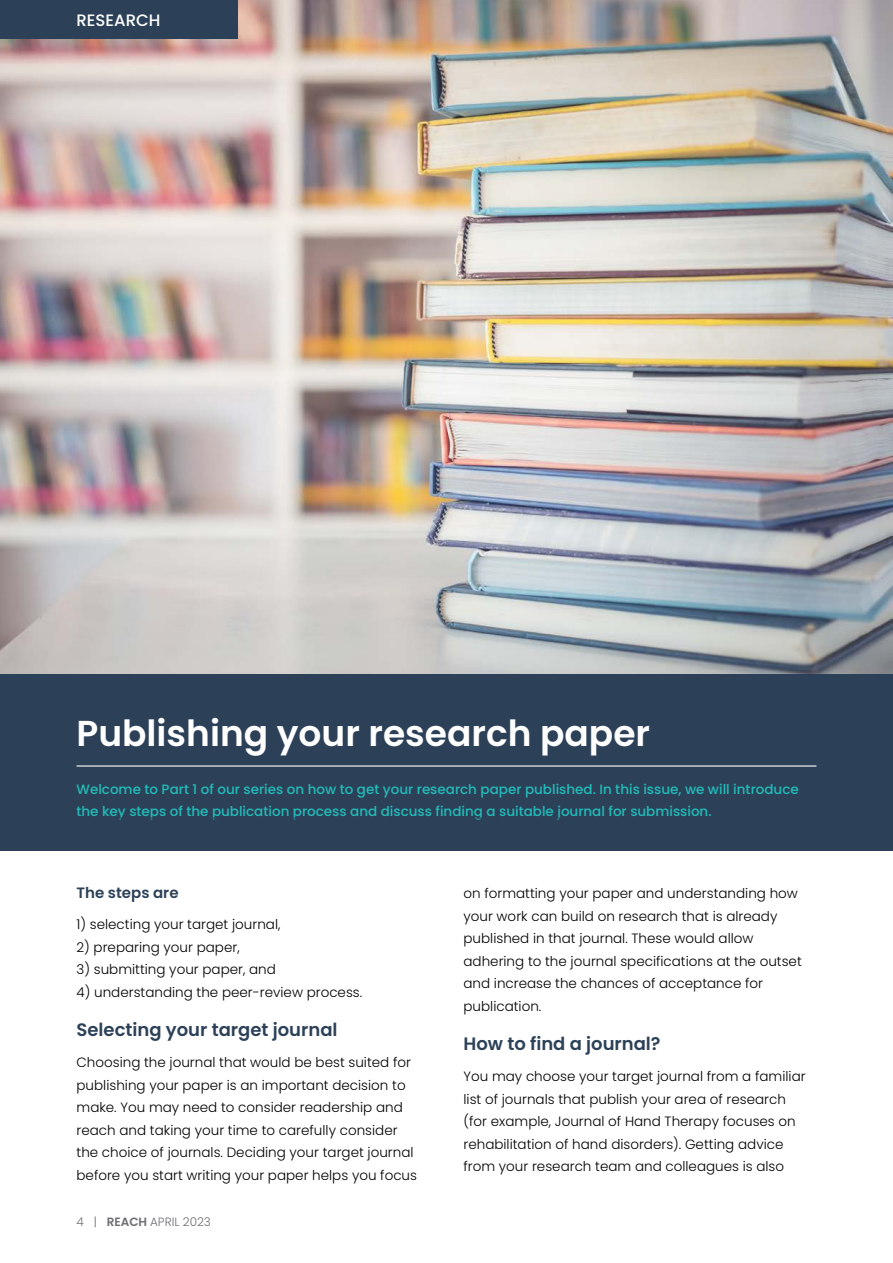
<style>
.page{position:relative;width:893px;height:1263px;background:#fff}
.page>*{position:absolute;margin:0;border:0;box-sizing:border-box;transform-origin:0 0}
.t1{font:600 36px "Poppins";color:#fff}
.t2{font:600 18px "Poppins";color:#2c4158}
.t3{font:500 16.5px "Poppins";color:#fff}
.t4{font:600 15px "Poppins";color:#2c4158}
.t5{font:300 13.5px/22.5px "Poppins";color:#000}
.t6{font:500 13.5px/22.5px "Poppins";color:#22bcb9}
.t7{font:300 12px "Poppins";color:#6d6e71}
.s1{font-weight:600}
</style>
<div class="page">
<img style="left:0;top:0;width:893px;height:674px">
<div style="left:0;top:674px;width:893px;height:176px;background:#2c4158"></div>
<hr style="left:892px;top:889px;width:1px;height:374px;background:#ebebec">
<div style="left:0;top:0;width:237px;height:38px;background:#2c4158"></div>
<hr style="left:77px;top:765px;width:739px;height:1px;background:#fff">
<p class="t3" style="left:77px;top:10px;width:86px">RESEARCH</p>
<h1 class="t1" style="left:77px;top:712px;width:575px">Publishing your research paper</h1>
<p class="t6" style="left:77px;top:778px;width:724px">Welcome to Part 1 of our series on how to get your research paper published. In this issue, we will introduce the key steps of the publication process and discuss finding a suitable journal for submission.</p>
<p class="t4" style="left:77px;top:884px;width:104px">The steps are</p>
<p class="t5" style="left:77px;top:913px;width:205px">1) selecting your target journal,</p>
<p class="t5" style="left:77px;top:936px;width:165px">2) preparing your paper,</p>
<p class="t5" style="left:77px;top:958px;width:201px">3) submitting your paper, and</p>
<p class="t5" style="left:77px;top:981px;width:287px">4) understanding the peer-review process.</p>
<h2 class="t2" style="left:77px;top:1020px;width:263px">Selecting your target journal</h2>
<p class="t5" style="left:77px;top:1051px;width:342px">Choosing the journal that would be best suited for publishing your paper is an important decision to make. You may need to consider readership and reach and taking your time to carefully consider the choice of journals. Deciding your target journal before you start writing your paper helps you focus</p>
<p class="t7" style="left:77px;top:1215px;width:136px">4 | <span class="s1">REACH</span> APRIL 2023</p>
<p class="t5" style="left:463px;top:882px;width:340px">on formatting your paper and understanding how your work can build on research that is already published in that journal. These would allow adhering to the journal specifications at the outset and increase the chances of acceptance for publication.</p>
<h2 class="t2" style="left:463px;top:1034px;width:199px">How to find a journal?</h2>
<p class="t5" style="left:463px;top:1065px;width:344px">You may choose your target journal from a familiar list of journals that publish your area of research (for example, Journal of Hand Therapy focuses on rehabilitation of hand disorders). Getting advice from your research team and colleagues is also</p>
</div>
